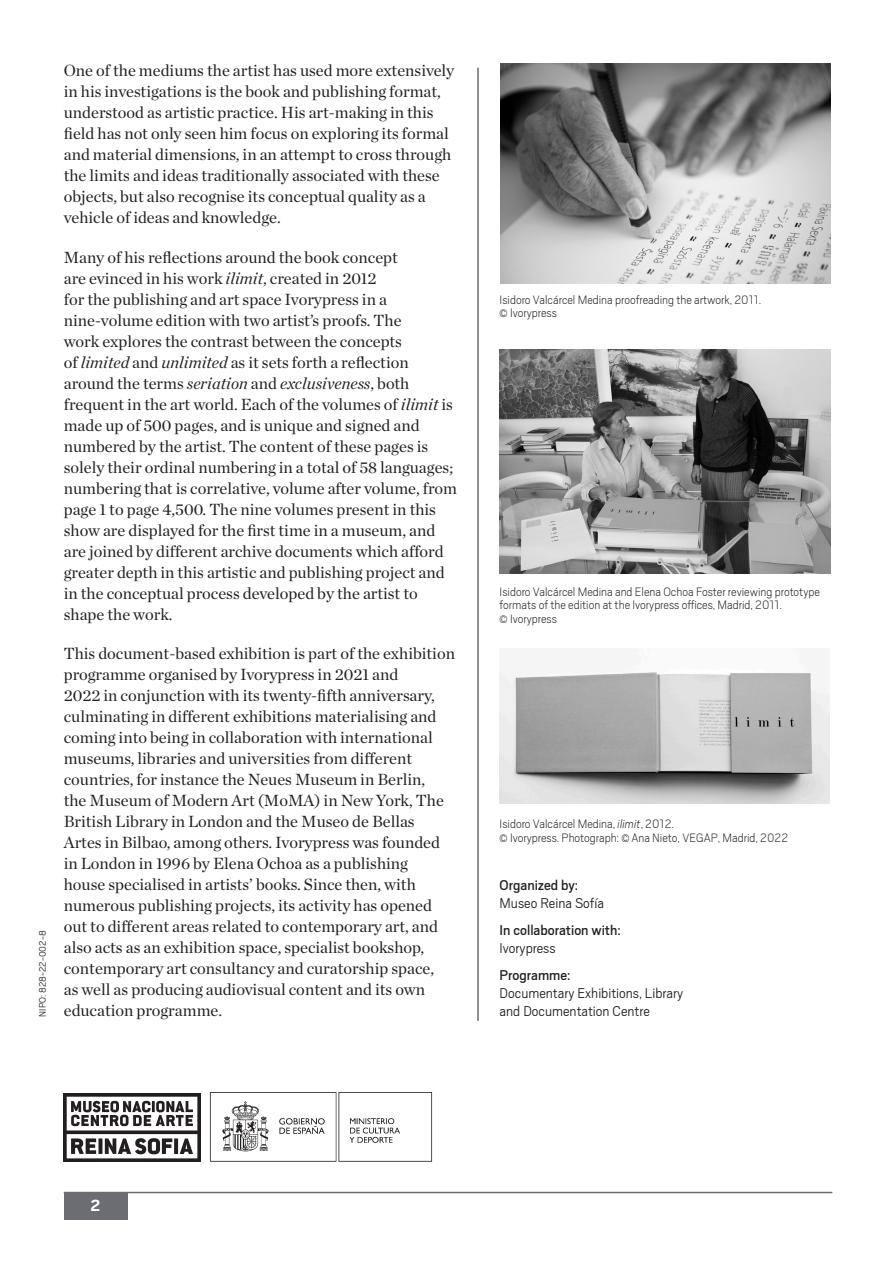
<style>
.page{position:relative;width:893px;height:1263px;background:#fff}
.page>*{position:absolute;margin:0;border:0;box-sizing:border-box;transform-origin:0 0}
.t1{font:700 18px "Scout";color:#fff}
.Normal__Web{font:16.5px/21px "Chronicle Deck";color:#231f20}
.t2{font:300 15.75px "Scout";color:#231f20}
.t3{font:15.75px "Scout";color:#231f20}
.xxmsonormal{font:200 13.5px/13.5px "Scout";color:#231f20}
.t4{font:300 10.5px "Scout";color:#231f20}
.s1{font-style:italic}
.s2{font-size:12px}
</style>
<div class="page">
<div style="left:64px;top:1192px;width:63px;height:27px;background:#6c6d70"></div>
<hr style="left:64px;top:1192px;width:768px;height:1px;background:#6c6d70">
<img style="left:501px;top:64px;width:329px;height:219px">
<hr style="left:478px;top:68px;width:1px;height:953px;background:#231f20">
<img style="left:500px;top:349px;width:330px;height:224px">
<img style="left:500px;top:659px;width:329px;height:145px">
<img style="left:64px;top:1093px;width:137px;height:69px">
<img style="left:209px;top:1092px;width:224px;height:70px">
<p class="t4" style="left:36px;top:1017px;width:88px;rotate:-90deg">NIPO: 828-22-002-8</p>
<p class="Normal__Web" style="left:64px;top:59px;width:392px">One of the mediums the artist has used more extensively in his investigations is the book and publishing format, understood as artistic practice. His art-making in this field has not only seen him focus on exploring its formal and material dimensions, in an attempt to cross through the limits and ideas traditionally associated with these objects, but also recognise its conceptual quality as a vehicle of ideas and knowledge.</p>
<p class="Normal__Web" style="left:64px;top:246px;width:395px">Many of his reflections around the book concept<br>are evinced in his work <span class="s1">ilimit</span>, created in 2012<br>for the publishing and art space Ivorypress in a nine-volume edition with two artist’s proofs. The<br>work explores the contrast between the concepts<br>of <span class="s1">limited</span> and <span class="s1">unlimited</span> as it sets forth a reflection around the terms <span class="s1">seriation</span> and <span class="s1">exclusiveness</span>, both frequent in the art world. Each of the volumes of <span class="s1">ilimit</span> is made up of 500 pages, and is unique and signed and numbered by the artist. The content of these pages is solely their ordinal numbering in a total of 58 languages; numbering that is correlative, volume after volume, from page 1 to page 4,500. The nine volumes present in this show are displayed for the first time in a museum, and are joined by different archive documents which afford greater depth in this artistic and publishing project and in the conceptual process developed by the artist to shape the work.</p>
<p class="Normal__Web" style="left:64px;top:643px;width:393px">This document-based exhibition is part of the exhibition programme organised by Ivorypress in 2021 and<br>2022 in conjunction with its twenty-fifth anniversary, culminating in different exhibitions materialising and coming into being in collaboration with international museums, libraries and universities from different countries, for instance the Neues Museum in Berlin,<br>the Museum of Modern Art (MoMA) in New York, The British Library in London and the Museo de Bellas Artes in Bilbao, among others. Ivorypress was founded in London in 1996 by Elena Ochoa as a publishing<br>house specialised in artists’ books. Since then, with numerous publishing projects, its activity has opened out to different areas related to contemporary art, and also acts as an exhibition space, specialist bookshop, contemporary art consultancy and curatorship space,<br>as well as producing audiovisual content and its own education programme.</p>
<p class="xxmsonormal" style="left:500px;top:292px;width:263px">Isidoro Valcárcel Medina proofreading the artwork, 2011.</p>
<p class="xxmsonormal" style="left:500px;top:305px;width:59px"><span class="s2">©</span> Ivorypress</p>
<p class="xxmsonormal" style="left:500px;top:584px;width:322px">Isidoro Valcárcel Medina and Elena Ochoa Foster reviewing prototype formats of the edition at the Ivorypress offices, Madrid, 2011.</p>
<p class="xxmsonormal" style="left:500px;top:611px;width:59px"><span class="s2">©</span> Ivorypress</p>
<p class="xxmsonormal" style="left:500px;top:816px;width:176px">Isidoro Valcárcel Medina, <span class="s1">ilimit</span>, 2012.</p>
<p class="xxmsonormal" style="left:500px;top:830px;width:290px"><span class="s2">©</span> Ivorypress. Photograph: <span class="s2">©</span>Ana Nieto, VEGAP, Madrid, 2022</p>
<p class="t3" style="left:500px;top:875px;width:80px">Organized by:</p>
<p class="t2" style="left:500px;top:893px;width:106px">Museo Reina Sofía</p>
<p class="t3" style="left:500px;top:920px;width:123px">In collaboration with:</p>
<p class="t2" style="left:500px;top:938px;width:57px">Ivorypress</p>
<p class="t3" style="left:500px;top:965px;width:72px">Programme:</p>
<p class="t2" style="left:500px;top:983px;width:185px">Documentary Exhibitions, Library</p>
<p class="t2" style="left:500px;top:1001px;width:152px">and Documentation Centre</p>
<p class="t1" style="left:91px;top:1193px;width:12px">2</p>
</div>
